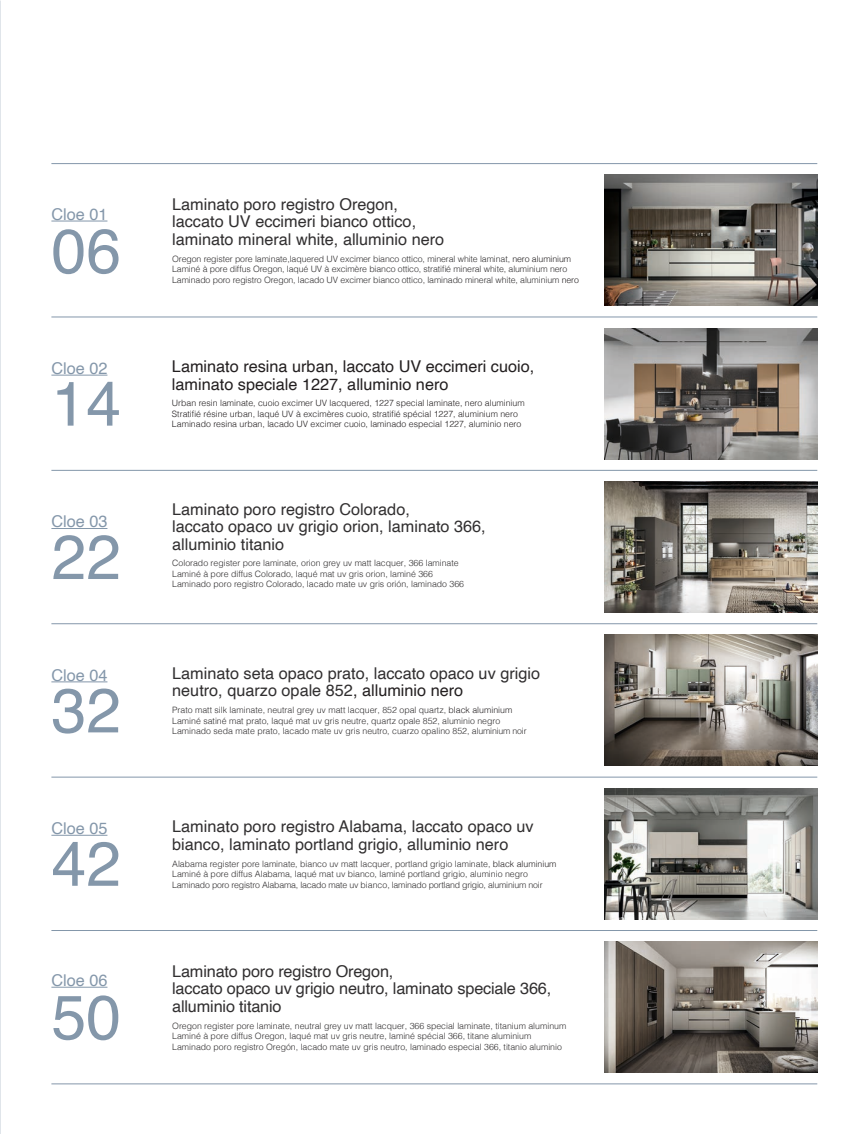
<style>
.page{position:relative;width:851px;height:1134px;background:#fff}
.page>*{position:absolute;margin:0;border:0;box-sizing:border-box;transform-origin:0 0}
.t1{font:62.5px "Helvetica";color:#8497aa}
.t2{font:16.25px/17.5px "Helvetica";color:#312f30}
.t3{font:16.25px/17.5px "Helvetica";color:#231f20}
.t4{font:16.25px "Helvetica";color:#8497aa}
.t5{font:300 8.75px/10.5px "Helvetica";color:#312f30}
.t6{font:300 8.75px/10.5px "Helvetica";color:#231f20}
.s1{color:#231f20}
</style>
<div class="page">
<hr style="left:51px;top:470px;width:766px;height:1px;background:#8497aa">
<hr style="left:51px;top:317px;width:766px;height:1px;background:#8497aa">
<hr style="left:51px;top:623px;width:766px;height:1px;background:#8497aa">
<hr style="left:51px;top:930px;width:766px;height:1px;background:#8497aa">
<hr style="left:51px;top:777px;width:766px;height:1px;background:#8497aa">
<hr style="left:51px;top:1083px;width:766px;height:1px;background:#8497aa">
<hr style="left:51px;top:163px;width:766px;height:1px;background:#8497aa">
<hr style="left:51px;top:528px;width:56px;height:1px;background:#8497aa">
<img style="left:604px;top:481px;width:213px;height:132px">
<hr style="left:51px;top:835px;width:56px;height:1px;background:#8497aa">
<img style="left:604px;top:788px;width:213px;height:131px">
<hr style="left:51px;top:681px;width:56px;height:1px;background:#8497aa">
<img style="left:604px;top:635px;width:213px;height:131px">
<hr style="left:51px;top:987px;width:56px;height:1px;background:#8497aa">
<img style="left:604px;top:942px;width:213px;height:131px">
<hr style="left:51px;top:221px;width:56px;height:1px;background:#8497aa">
<img style="left:604px;top:175px;width:213px;height:131px">
<hr style="left:51px;top:375px;width:56px;height:1px;background:#8497aa">
<img style="left:604px;top:328px;width:213px;height:131px">
<h2 class="t4" style="left:51px;top:202px;width:57px">Cloe 01</h2>
<h1 class="t1" style="left:51px;top:203px;width:71px">06</h1>
<h2 class="t4" style="left:51px;top:356px;width:57px">Cloe 02</h2>
<h1 class="t1" style="left:51px;top:355px;width:71px">14</h1>
<h2 class="t4" style="left:51px;top:509px;width:57px">Cloe 03</h2>
<h1 class="t1" style="left:51px;top:509px;width:71px">22</h1>
<h2 class="t4" style="left:51px;top:662px;width:57px">Cloe 04</h2>
<h1 class="t1" style="left:51px;top:662px;width:71px">32</h1>
<h2 class="t4" style="left:51px;top:816px;width:57px">Cloe 05</h2>
<h1 class="t1" style="left:51px;top:816px;width:71px">42</h1>
<h2 class="t4" style="left:51px;top:968px;width:57px">Cloe 06</h2>
<h1 class="t1" style="left:51px;top:969px;width:71px">50</h1>
<h2 class="t2" style="left:172px;top:196px;width:273px">Laminato poro registro Oregon, laccato UV eccimeri bianco ottico, laminato mineral white, alluminio nero</h2>
<p class="t5" style="left:172px;top:253px;width:408px">Oregon register pore laminate,laquered UV excimer bianco ottico, mineral white laminat, <span class="s1">nero aluminium<br></span>Laminé à pore diffus Oregon, laqué UV à excimère bianco ottico, stratifié mineral white, aluminium nero<br>Laminado poro registro Oregon, lacado UV excimer bianco ottico, laminado mineral white, aluminium <span class="s1">nero</span></p>
<h2 class="t3" style="left:172px;top:358px;width:364px">Laminato resina urban, laccato UV eccimeri cuoio, laminato speciale 1227, alluminio nero</h2>
<p class="t6" style="left:172px;top:397px;width:354px">Urban resin laminate, cuoio excimer UV lacquered, 1227 special laminate, nero aluminium<br>Stratifié résine urban, laqué UV à excimères cuoio, stratifié spécial 1227, aluminium nero<br>Laminado resina urban, lacado UV excimer cuoio, laminado especial 1227, aluminio nero</p>
<h2 class="t2" style="left:172px;top:500px;width:315px">Laminato poro registro Colorado,<br>laccato opaco uv grigio orion, laminato 366, alluminio titanio</h2>
<p class="t5" style="left:172px;top:557px;width:293px">Colorado register pore laminate, orion grey uv matt lacquer, 366 laminate<br>Laminé à pore diffus Colorado, laqué mat uv gris orion, laminé 366<br>Laminado poro registro Colorado, lacado mate uv gris orión, laminado 366</p>
<h2 class="t2" style="left:172px;top:665px;width:369px">Laminato seta opaco prato, laccato opaco uv grigio neutro, quarzo opale 852<span class="s1">, alluminio nero</span></h2>
<p class="t5" style="left:172px;top:704px;width:356px">Prato matt silk laminate, neutral grey uv matt lacquer, 852 opal quartz, <span class="s1">black aluminium<br></span>Laminé satiné mat prato, laqué mat uv gris neutre, quartz opale 852, aluminio negro<br>Laminado seda mate prato, lacado mate uv gris neutro, cuarzo opalino 852, aluminium noir</p>
<h2 class="t2" style="left:172px;top:818px;width:363px">Laminato poro registro Alabama, laccato opaco uv bianco, laminato portland grigio, alluminio nero</h2>
<p class="t5" style="left:172px;top:858px;width:386px">Alabama register pore laminate, bianco uv matt lacquer, portland grigio laminate, <span class="s1">black aluminium<br></span>Laminé à pore diffus Alabama, laqué mat uv bianco, laminé portland grigio, aluminio negro<br>Laminado poro registro Alabama, lacado mate uv bianco, laminado portland grigio, aluminium noir</p>
<h2 class="t2" style="left:172px;top:963px;width:380px">Laminato poro registro Oregon,<br>laccato opaco uv grigio neutro, laminato speciale 366, alluminio titanio</h2>
<p class="t5" style="left:172px;top:1020px;width:395px">Oregon register pore laminate, neutral grey uv matt lacquer, 366 special laminate, titanium aluminum<br>Laminé à pore diffus Oregon, laqué mat uv gris neutre, laminé spécial 366, titane aluminium<br>Laminado poro registro Oregón, lacado mate uv gris neutro, laminado especial 366, titanio aluminio</p>
</div>
